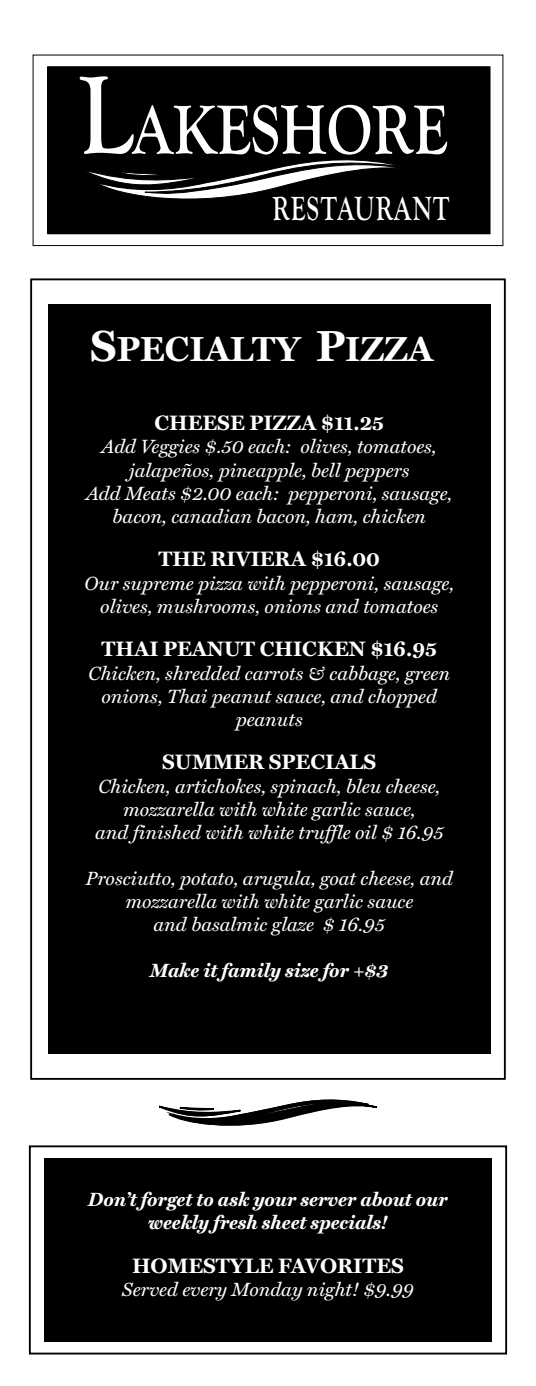
<style>
.page{position:relative;width:536px;height:1386px;background:#fff}
.page>*{position:absolute;margin:0;border:0;box-sizing:border-box;transform-origin:0 0}
.t1{font:700 71.92px "Goudy Old Style T";color:#fff;scale:.82 1}
.t2{font:700 35px "Miller Text";color:#fff}
.t3{font:700 34.65px "Goudy Old Style T";letter-spacing:.05em;color:#fff;scale:.72 1}
.t4{font:700 21px "Miller Text";color:#fff}
.t5{font:italic 19.25px/23.1px "Miller Text";color:#fff;text-align:center}
.t6{font:italic 700 19.25px/23.1px "Miller Text";color:#fff;text-align:center}
.s1{font-size:114.98px}
.s2{font-size:43.75px}
</style>
<div class="page">
<div style="left:48px;top:304px;width:442px;height:750px;background:#000"></div>
<div style="left:30px;top:278px;width:475px;height:802px;border:2px solid #000"></div>
<div style="left:44px;top:1158px;width:447px;height:184px;background:#000"></div>
<div style="left:29px;top:1145px;width:478px;height:209px;border:2px solid #000"></div>
<svg style="left:33px;top:55px;width:470px;height:191px"></svg>
<div style="left:48px;top:67px;width:441px;height:167px;background:#000"></div>
<svg style="left:86px;top:159px;width:313px;height:40px"></svg>
<svg style="left:159px;top:1099px;width:219px;height:27px"></svg>
<h1 class="t1" style="left:79px;top:90px;width:451px"><span class="s1">L</span>AKESHORE</h1>
<h3 class="t3" style="left:272px;top:190px;width:247px">RESTAURANT</h3>
<h2 class="t2" style="left:90px;top:329px;width:344px"><span class="s2">S</span>PECIALTY <span class="s2">P</span>IZZA</h2>
<p class="t4" style="left:154px;top:411px;width:231px">CHEESE PIZZA $11.25</p>
<p class="t5" style="left:86px;top:435px;width:367px">Add Veggies $.50 each: olives, tomatoes, jalapeños, pineapple, bell peppers<br>Add Meats $2.00 each: pepperoni, sausage, bacon, canadian bacon, ham, chicken</p>
<p class="t4" style="left:158px;top:547px;width:223px">THE RIVIERA $16.00</p>
<p class="t5" style="left:85px;top:571px;width:371px">Our supreme pizza with pepperoni, sausage, olives, mushrooms, onions and tomatoes</p>
<p class="t4" style="left:101px;top:637px;width:337px">THAI PEANUT CHICKEN $16.95</p>
<p class="t5" style="left:88px;top:661px;width:363px">Chicken, shredded carrots &amp; cabbage, green onions, Thai peanut sauce, and chopped peanuts</p>
<p class="t4" style="left:162px;top:750px;width:216px">SUMMER SPECIALS</p>
<p class="t5" style="left:95px;top:774px;width:350px">Chicken, artichokes, spinach, bleu cheese, mozzarella with white garlic sauce,<br>and finished with white truffle oil $ 16.95</p>
<p class="t5" style="left:86px;top:867px;width:368px">Prosciutto, potato, arugula, goat cheese, and mozzarella with white garlic sauce<br>and basalmic glaze $ 16.95</p>
<p class="t6" style="left:150px;top:959px;width:239px">Make it family size for +$3</p>
<p class="t6" style="left:88px;top:1188px;width:361px">Don’t forget to ask your server about our weekly fresh sheet specials!</p>
<p class="t4" style="left:132px;top:1253px;width:273px">HOMESTYLE FAVORITES</p>
<p class="t5" style="left:122px;top:1278px;width:293px">Served every Monday night! $9.99</p>
</div>
